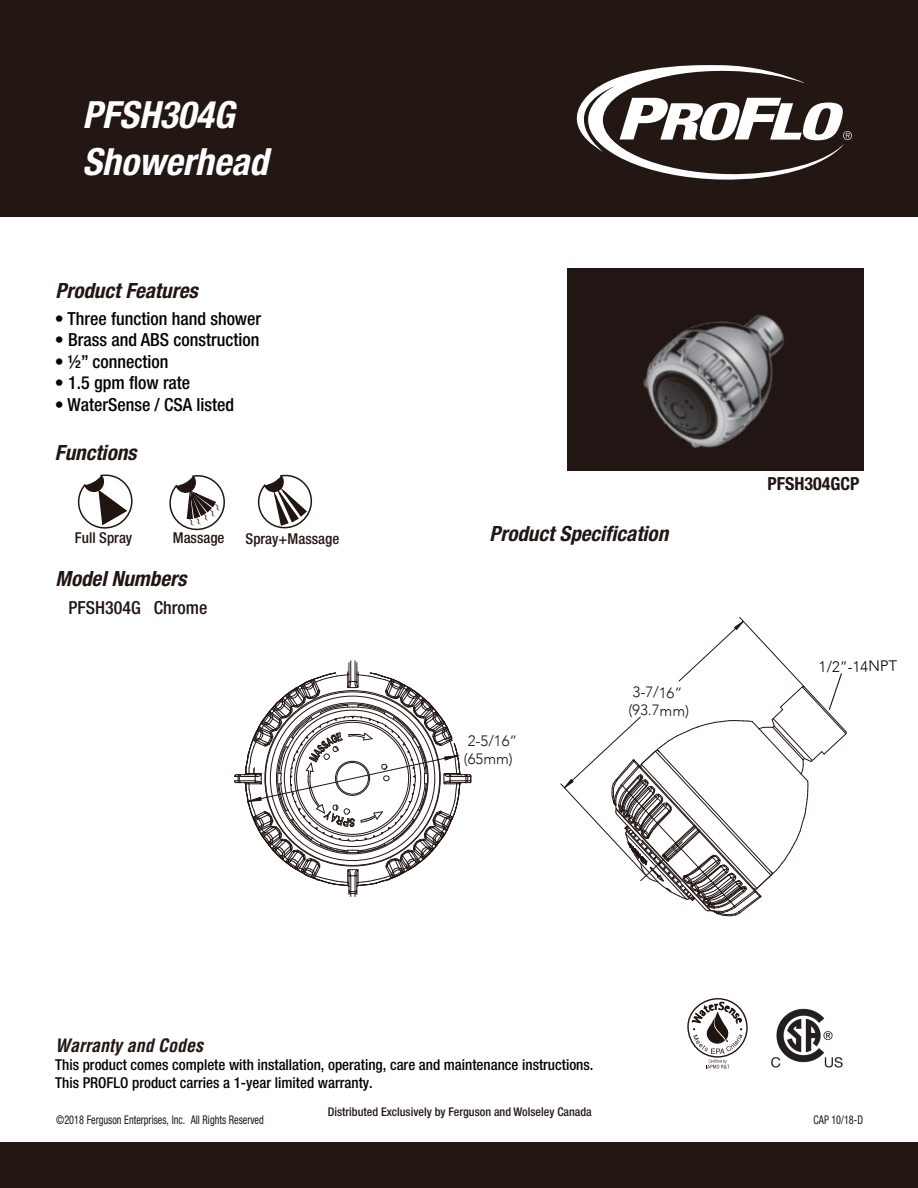
<style>
.page{position:relative;width:918px;height:1188px;background:#fff}
.page>*{position:absolute;margin:0;border:0;box-sizing:border-box;transform-origin:0 0}
.t1{font:italic 700 condensed 37.5px "Helvetica Neue";color:#fff}
.t2{font:italic 700 condensed 21px "Helvetica Neue";color:#211613}
.t3{font:500 condensed 18px "Helvetica Neue";color:#030303}
.t4{font:italic 700 condensed 18px "Helvetica";color:#221713}
.t5{font:500 condensed 18px "Helvetica Neue";color:#211613}
.t6{font:700 condensed 18px "Helvetica Neue";color:#211613}
.t7{font:500 condensed 15px/18px "Helvetica Neue";color:#050303}
.t8{font:500 condensed 15px "Helvetica Neue";color:#221713}
.t9{font:300 15px/18px "Avenir LT";color:#211613}
.t10{font:300 15px "Avenir LT";color:#030303}
.t11{font:condensed 12px "Helvetica Neue";color:#221713;scale:.85 1}
.t12{font:500 condensed 12px "Helvetica Neue";color:#221713}
</style>
<div class="page">
<div style="left:0;top:0;width:918px;height:216px;background:#221713"></div>
<svg style="left:576px;top:65px;width:276px;height:115px"></svg>
<div style="left:567px;top:269px;width:297px;height:202px;background:#211613"></div>
<svg style="left:77px;top:474px;width:56px;height:55px"></svg>
<svg style="left:687px;top:998px;width:61px;height:71px"></svg>
<svg style="left:257px;top:474px;width:56px;height:55px"></svg>
<img style="left:643px;top:315px;width:141px;height:133px">
<svg style="left:234px;top:661px;width:238px;height:236px"></svg>
<svg style="left:560px;top:617px;width:287px;height:300px"></svg>
<img style="left:771px;top:1008px;width:72px;height:60px">
<div style="left:0;top:1143px;width:918px;height:45px;background:#221713"></div>
<svg style="left:169px;top:475px;width:56px;height:56px"></svg>
<h1 class="t1" style="left:82px;top:91px;width:153px">PFSH304G</h1>
<h1 class="t1" style="left:82px;top:138px;width:187px">Showerhead</h1>
<h2 class="t2" style="left:56px;top:277px;width:144px">Product Features</h2>
<p class="t3" style="left:55px;top:307px;width:208px">• Three function hand shower</p>
<p class="t3" style="left:55px;top:329px;width:206px">• Brass and ABS construction</p>
<p class="t3" style="left:55px;top:351px;width:115px">• ½” connection</p>
<p class="t3" style="left:55px;top:372px;width:137px">• 1.5 gpm flow rate</p>
<p class="t3" style="left:55px;top:394px;width:181px">• WaterSense / CSA listed</p>
<h2 class="t2" style="left:55px;top:439px;width:83px">Functions</h2>
<p class="t8" style="left:75px;top:529px;width:59px">Full Spray</p>
<h2 class="t2" style="left:489px;top:521px;width:180px">Product Specification</h2>
<p class="t8" style="left:173px;top:529px;width:53px">Massage</p>
<p class="t8" style="left:246px;top:530px;width:95px">Spray+Massage</p>
<h2 class="t2" style="left:56px;top:566px;width:132px">Model Numbers</h2>
<p class="t5" style="left:68px;top:597px;width:140px">PFSH304G Chrome</p>
<p class="t9" style="left:464px;top:732px;width:55px">2-5/16” (65mm)</p>
<p class="t9" style="left:629px;top:683px;width:62px;rotate:1deg">3-7/16” (93.7mm)</p>
<p class="t6" style="left:768px;top:473px;width:93px">PFSH304GCP</p>
<p class="t10" style="left:819px;top:658px;width:80px;rotate:-1deg">1/2”-14NPT</p>
<p class="t4" style="left:55px;top:1034px;width:149px">Warranty and Codes</p>
<p class="t7" style="left:55px;top:1055px;width:540px">This product comes complete with installation, operating, care and maintenance instructions.<br>This PROFLO product carries a 1-year limited warranty.</p>
<p class="t12" style="left:328px;top:1105px;width:266px">Distributed Exclusively by Ferguson and Wolseley Canada</p>
<p class="t11" style="left:56px;top:1113px;width:246px">©2018 Ferguson Enterprises, Inc. All Rights Reserved</p>
<p class="t11" style="left:814px;top:1113px;width:60px">CAP 10/18-D</p>
</div>
